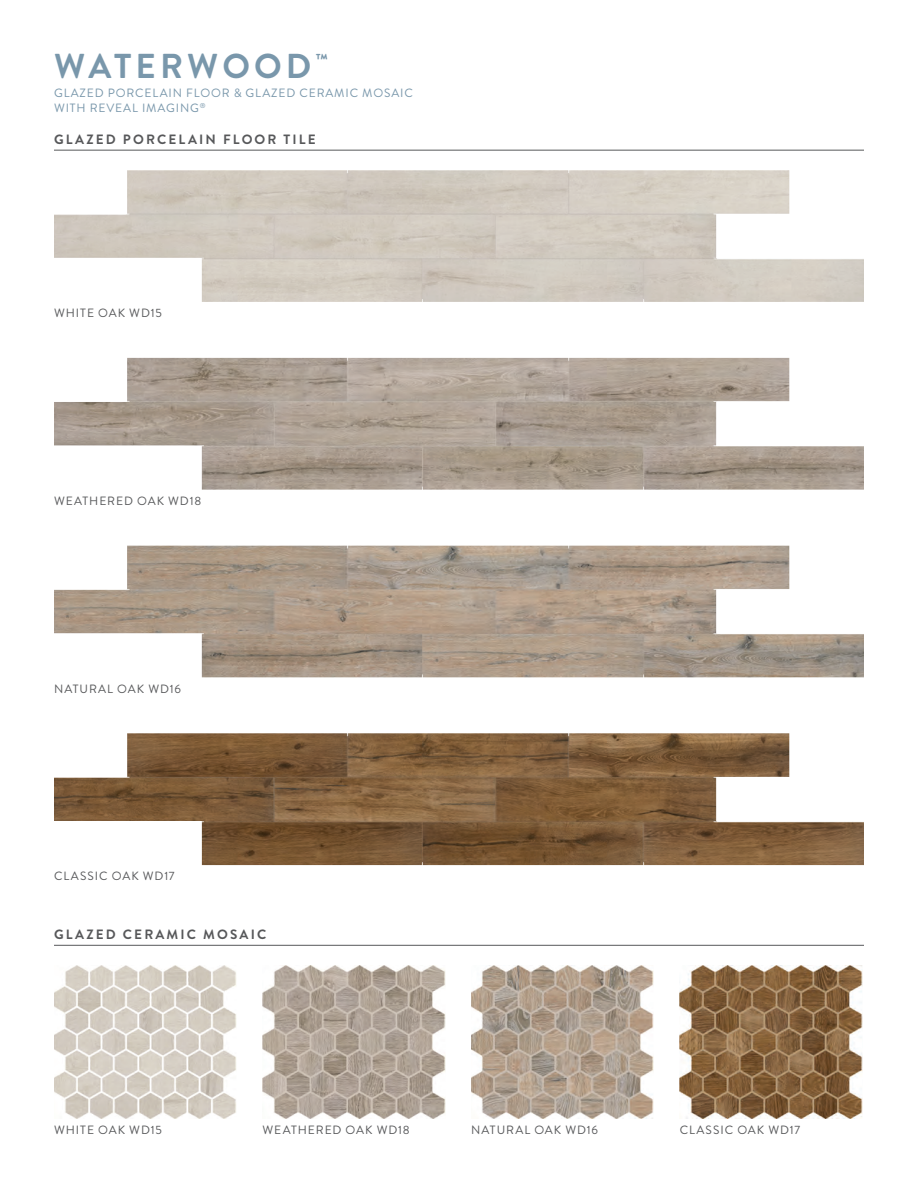
<style>
.page{position:relative;width:918px;height:1188px;background:#fff}
.page>*{position:absolute;margin:0;border:0;box-sizing:border-box;transform-origin:0 0}
.t1{font:700 34.5px "Brandon Grotesque";letter-spacing:.12em;color:#7997ab}
.t2{font:700 13.5px "Brandon Grotesque";letter-spacing:.16em;color:#57585a}
.t3{font:12px "Brandon Grotesque";letter-spacing:.075em;color:#57585a}
.t4{font:12px/14.4px "Brandon Grotesque";letter-spacing:.07em;color:#7997ab}
</style>
<div class="page">
<hr style="left:54px;top:150px;width:810px;height:1px;background:#57585a">
<img style="left:54px;top:546px;width:810px;height:131px">
<img style="left:54px;top:358px;width:810px;height:132px">
<img style="left:54px;top:733px;width:810px;height:132px">
<hr style="left:54px;top:945px;width:810px;height:1px;background:#57585a">
<img style="left:54px;top:965px;width:183px;height:154px">
<img style="left:263px;top:965px;width:182px;height:154px">
<img style="left:471px;top:965px;width:183px;height:154px">
<img style="left:680px;top:965px;width:182px;height:154px">
<h1 class="t1" style="left:54px;top:42px;width:275px">WATERWOOD<sup>™</sup></h1>
<p class="t4" style="left:54px;top:86px;width:360px">GLAZED PORCELAIN FLOOR &amp; GLAZED CERAMIC MOSAIC<br>WITH REVEAL IMAGING<sup>®</sup></p>
<p class="t2" style="left:54px;top:130px;width:263px">GLAZED PORCELAIN FLOOR TILE</p>
<p class="t3" style="left:54px;top:305px;width:109px">WHITE OAK WD15</p>
<p class="t3" style="left:54px;top:492px;width:149px">WEATHERED OAK WD18</p>
<p class="t3" style="left:54px;top:680px;width:129px">NATURAL OAK WD16</p>
<p class="t3" style="left:54px;top:868px;width:122px">CLASSIC OAK WD17</p>
<p class="t2" style="left:54px;top:925px;width:214px">GLAZED CERAMIC MOSAIC</p>
<p class="t3" style="left:54px;top:1122px;width:109px">WHITE OAK WD15</p>
<p class="t3" style="left:263px;top:1122px;width:149px">WEATHERED OAK WD18</p>
<p class="t3" style="left:471px;top:1122px;width:129px">NATURAL OAK WD16</p>
<p class="t3" style="left:680px;top:1122px;width:122px">CLASSIC OAK WD17</p>
</div>
